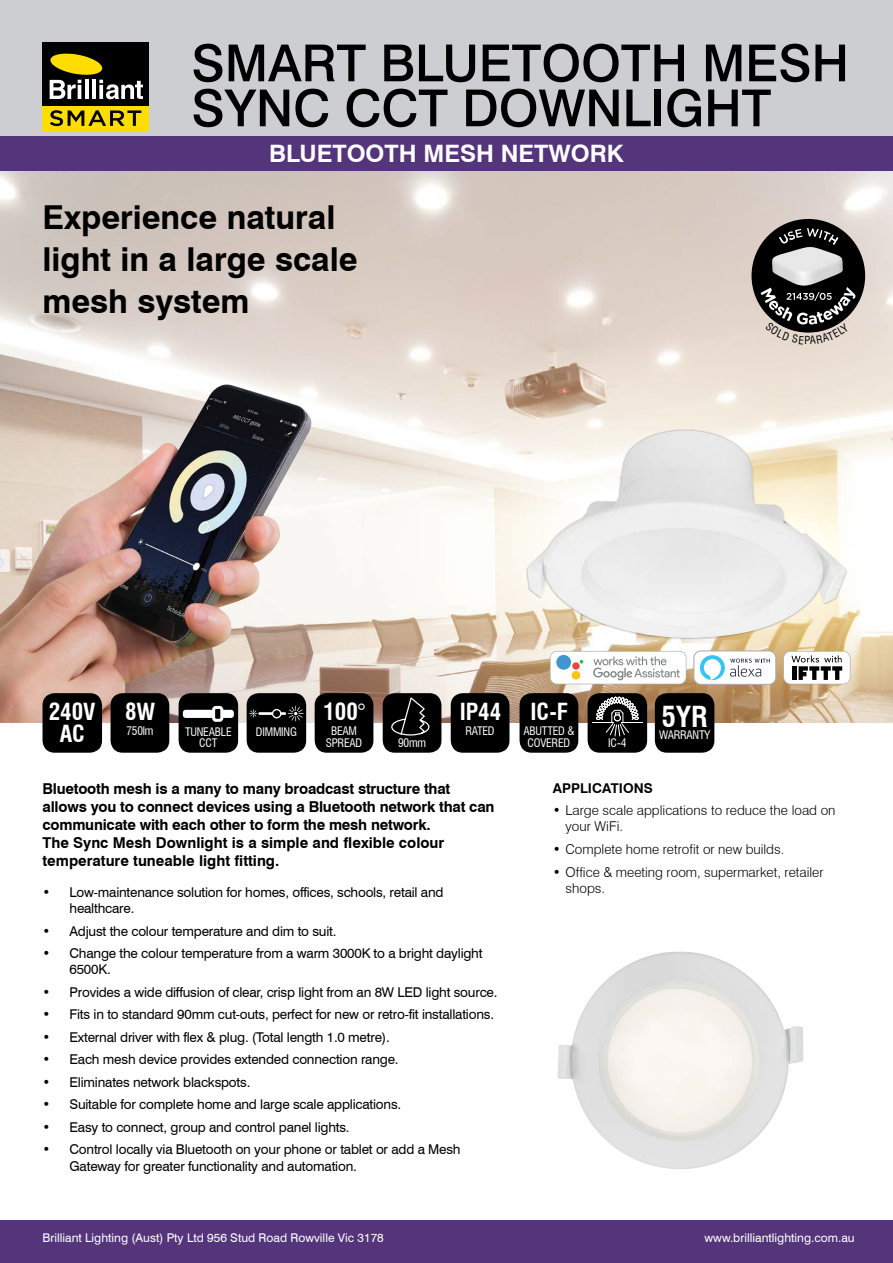
<style>
.page{position:relative;width:893px;height:1263px;background:#fff}
.page>*{position:absolute;margin:0;border:0;box-sizing:border-box;transform-origin:0 0}
.t1{font:500 51px/45px "Swiss 721 BT";color:#000}
.t2{font:700 33px/42px "Swiss 721 BT";color:#000}
.t3{font:700 condensed 28.35px "Swiss 721 BT";color:#fff}
.t4{font:700 24px "Swiss 721 BT";color:#fff}
.t5{font:700 condensed 22.95px/21.8px "Swiss 721 BT";letter-spacing:-.005em;color:#fff;text-align:center}
.t6{font:700 15px/18px "Swiss 721 BT";letter-spacing:-.015em;color:#000}
.t7{font:13.5px/16.2px "Swiss 721 BT";letter-spacing:-.015em;color:#000}
.t8{font:300 13.5px/16.2px "Swiss 721 BT";color:#000}
.t9{font:700 13.5px "Swiss 721 BT";color:#000}
.t10{font:12px "Swiss 721 BT";color:#fff}
.t11{font:condensed 11.55px/11.6px "Swiss 721 BT";letter-spacing:-.02em;color:#fff;text-align:center}
.s1{font-weight:400}
</style>
<div class="page">
<img style="left:0;top:170px;width:893px;height:553px">
<div style="left:0;top:0;width:893px;height:170px;background:#cdced1"></div>
<div style="left:43px;top:106px;width:106px;height:24px;background:#fd0"></div>
<svg style="left:50px;top:110px;width:91px;height:16px"></svg>
<div style="left:43px;top:43px;width:106px;height:63px;background:#000"></div>
<svg style="left:50px;top:53px;width:93px;height:46px"></svg>
<div style="left:0;top:1220px;width:893px;height:43px;background:#54347b"></div>
<svg style="left:783px;top:651px;width:67px;height:33px"></svg>
<div style="left:694px;top:651px;width:82px;height:33px;background:#fff;border-radius:7px"></div>
<div style="left:694px;top:651px;width:82px;height:34px;border:1px solid #a7a9ac;border-radius:7px"></div>
<svg style="left:700px;top:655px;width:70px;height:25px"></svg>
<svg style="left:550px;top:651px;width:136px;height:33px"></svg>
<div style="left:572px;top:662px;width:8px;height:8px;background:#ef4737;border-radius:50%"></div>
<div style="left:572px;top:671px;width:8px;height:8px;background:#fec214;border-radius:50%"></div>
<div style="left:556px;top:655px;width:15px;height:15px;background:#4195d1;border-radius:50%"></div>
<div style="left:0;top:136px;width:893px;height:34px;background:#54347b"></div>
<img style="left:0;top:384px;width:313px;height:339px">
<div style="left:43px;top:693px;width:59px;height:60px;background:#000;border-radius:12px"></div>
<div style="left:247px;top:693px;width:59px;height:60px;background:#000;border-radius:12px"></div>
<svg style="left:249px;top:706px;width:55px;height:15px"></svg>
<div style="left:179px;top:693px;width:59px;height:60px;background:#000;border-radius:12px"></div>
<div style="left:183px;top:710px;width:51px;height:8px;background:#fff;border-radius:3px"></div>
<div style="left:214px;top:707px;width:8px;height:13px;background:#000;border-radius:2px"></div>
<div style="left:212px;top:706px;width:11px;height:16px;border:3px solid #fff;border-radius:2px"></div>
<div style="left:315px;top:693px;width:58px;height:60px;background:#000;border-radius:12px"></div>
<div style="left:451px;top:693px;width:58px;height:60px;background:#000;border-radius:12px"></div>
<div style="left:111px;top:693px;width:58px;height:60px;background:#000;border-radius:12px"></div>
<div style="left:655px;top:693px;width:59px;height:60px;background:#000;border-radius:12px"></div>
<div style="left:383px;top:693px;width:58px;height:60px;background:#000;border-radius:12px"></div>
<svg style="left:391px;top:697px;width:38px;height:38px"></svg>
<div style="left:520px;top:693px;width:58px;height:60px;background:#000;border-radius:12px"></div>
<div style="left:588px;top:693px;width:59px;height:60px;background:#000;border-radius:12px"></div>
<svg style="left:592px;top:697px;width:51px;height:39px"></svg>
<div style="left:751px;top:219px;width:114px;height:114px;background:#000;border-radius:50%"></div>
<svg style="left:779px;top:228px;width:59px;height:15px"></svg>
<img style="left:772px;top:243px;width:71px;height:43px">
<img style="left:557px;top:951px;width:246px;height:218px">
<img style="left:527px;top:430px;width:319px;height:208px">
<svg style="left:760px;top:287px;width:95px;height:57px"></svg>
<h1 class="t1" style="left:191px;top:40px;width:659px">SMART BLUETOOTH MESH<br>SYNC CCT DOWNLIGHT</h1>
<h3 class="t4" style="left:269px;top:139px;width:356px">BLUETOOTH MESH NETWORK</h3>
<h2 class="t2" style="left:43px;top:196px;width:317px">Experience natural light in a large scale mesh system</h2>
<h3 class="t5" style="left:49px;top:701px;width:48px">240V<br>AC</h3>
<h3 class="t5" style="left:125px;top:701px;width:32px">8W</h3>
<p class="t11" style="left:126px;top:725px;width:29px">750lm</p>
<p class="t11" style="left:185px;top:726px;width:48px">TUNEABLE</p>
<p class="t11" style="left:256px;top:726px;width:42px">DIMMING</p>
<p class="t11" style="left:199px;top:737px;width:20px">CCT</p>
<h3 class="t5" style="left:324px;top:701px;width:43px">100<span class="s1">°</span></h3>
<p class="t11" style="left:326px;top:725px;width:38px">BEAM<br>SPREAD</p>
<p class="t11" style="left:398px;top:737px;width:29px">90mm</p>
<h3 class="t5" style="left:460px;top:701px;width:43px">IP44</h3>
<p class="t11" style="left:466px;top:725px;width:30px">RATED</p>
<h3 class="t5" style="left:530px;top:701px;width:39px">IC-F</h3>
<p class="t11" style="left:523px;top:725px;width:52px">ABUTTED &amp;<br>COVERED</p>
<p class="t11" style="left:608px;top:737px;width:20px">IC-4</p>
<h3 class="t3" style="left:662px;top:699px;width:47px">5YR</h3>
<p class="t11" style="left:659px;top:729px;width:53px">WARRANTY</p>
<p class="t6" style="left:43px;top:779px;width:453px">Bluetooth mesh is a many to many broadcast structure that allows you to connect devices using a Bluetooth network that can communicate with each other to form the mesh network.<br>The Sync Mesh Downlight is a simple and flexible colour temperature tuneable light fitting.</p>
<p class="t7" style="left:70px;top:884px;width:376px;text-indent:-27px">• Low-maintenance solution for homes, offices, schools, retail and healthcare.</p>
<p class="t7" style="left:43px;top:922px;width:295px">• Adjust the colour temperature and dim to suit.</p>
<p class="t7" style="left:70px;top:945px;width:415px;text-indent:-27px">• Change the colour temperature from a warm 3000K to a bright daylight<br>6500K.</p>
<p class="t7" style="left:43px;top:984px;width:456px">• Provides a wide diffusion of clear, crisp light from an 8W LED light source.</p>
<p class="t7" style="left:43px;top:1006px;width:453px">• Fits in to standard 90mm cut-outs, perfect for new or retro-fit installations.</p>
<p class="t7" style="left:43px;top:1029px;width:349px">• External driver with flex &amp; plug. (Total length 1.0 metre).</p>
<p class="t7" style="left:43px;top:1051px;width:358px">• Each mesh device provides extended connection range.</p>
<p class="t7" style="left:43px;top:1074px;width:209px">• Eliminates network blackspots.</p>
<p class="t7" style="left:43px;top:1096px;width:360px">• Suitable for complete home and large scale applications.</p>
<p class="t7" style="left:43px;top:1119px;width:309px">• Easy to connect, group and control panel lights.</p>
<p class="t7" style="left:70px;top:1141px;width:393px;text-indent:-27px">• Control locally via Bluetooth on your phone or tablet or add a Mesh<br>Gateway for greater functionality and automation.</p>
<p class="t9" style="left:553px;top:780px;width:101px">APPLICATIONS</p>
<p class="t8" style="left:566px;top:802px;width:271px;text-indent:-13px">• Large scale applications to reduce the load on your WiFi.</p>
<p class="t8" style="left:553px;top:841px;width:233px">• Complete home retrofit or new builds.</p>
<p class="t8" style="left:566px;top:864px;width:260px;text-indent:-13px">• Office &amp; meeting room, supermarket, retailer shops.</p>
<p class="t10" style="left:43px;top:1231px;width:343px">Brilliant Lighting (Aust) Pty Ltd 956 Stud Road Rowville Vic 3178</p>
<p class="t10" style="left:704px;top:1231px;width:152px">www.brilliantlighting.com.au</p>
</div>
